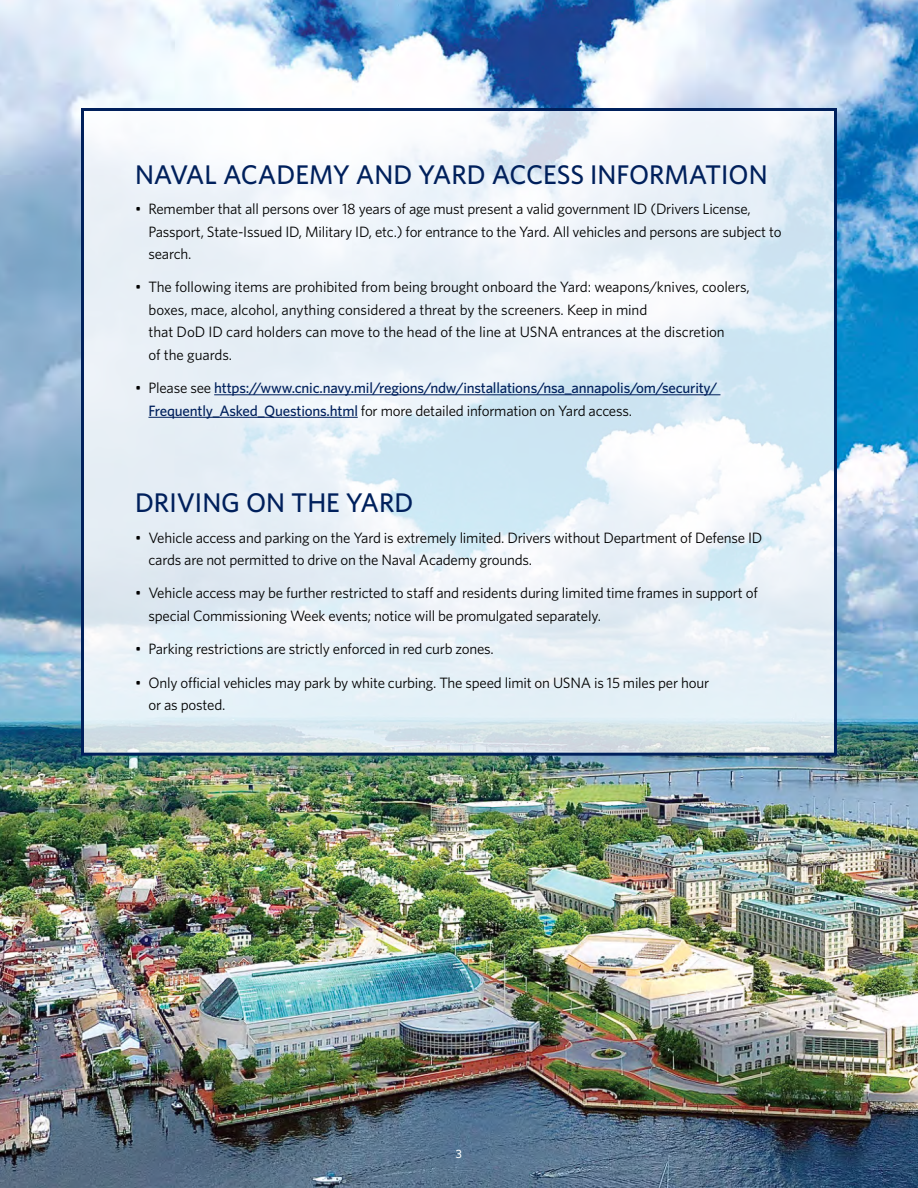
<style>
.page{position:relative;width:918px;height:1188px;background:#fff}
.page>*{position:absolute;margin:0;border:0;box-sizing:border-box;transform-origin:0 0}
.t1{font:500 27px "Whitney";color:#00205c}
.t2{font:15px/22.5px "Whitney";letter-spacing:-.015em;color:#000}
.t3{font:500 15px/22.5px "Whitney";letter-spacing:-.015em;color:#00205c}
.t4{font:500 12px "Whitney";color:#fff}
.s1{font-weight:400;color:#000}
</style>
<div class="page">
<img style="left:0;top:0;width:918px;height:1188px">
<svg style="left:85px;top:112px;width:748px;height:640px;fill:#e7f0f7"></svg>
<div style="left:81px;top:108px;width:756px;height:648px;border:3px solid #00205c"></div>
<hr style="left:214px;top:394px;width:506px;height:1px;background:#00205c">
<hr style="left:148px;top:417px;width:210px;height:1px;background:#00205c">
<h1 class="t1" style="left:135px;top:156px;width:634px">NAVAL ACADEMY AND YARD ACCESS INFORMATION</h1>
<p class="t2" style="left:148px;top:197px;width:635px;text-indent:-14px">• Remember that all persons over 18 years of age must present a valid government ID (Drivers License,<br>Passport, State-Issued ID, Military ID, etc.) for entrance to the Yard. All vehicles and persons are subject to search.</p>
<p class="t2" style="left:148px;top:276px;width:603px;text-indent:-14px">• The following items are prohibited from being brought onboard the Yard: weapons/knives, coolers, boxes, mace, alcohol, anything considered a threat by the screeners. Keep in mind<br>that DoD ID card holders can move to the head of the line at USNA entrances at the discretion<br>of the guards.</p>
<p class="t3" style="left:148px;top:377px;width:571px;text-indent:-13px"><span class="s1">• Please see</span> https://www.cnic.navy.mil/regions/ndw/installations/nsa_annapolis/om/security/<br>Frequently_Asked_Questions.html <span class="s1">for more detailed information on Yard access.</span></p>
<h1 class="t1" style="left:135px;top:485px;width:280px">DRIVING ON THE YARD</h1>
<p class="t2" style="left:148px;top:526px;width:615px;text-indent:-14px">• Vehicle access and parking on the Yard is extremely limited. Drivers without Department of Defense ID cards are not permitted to drive on the Naval Academy grounds.</p>
<p class="t2" style="left:148px;top:582px;width:611px;text-indent:-14px">• Vehicle access may be further restricted to staff and residents during limited time frames in support of special Commissioning Week events; notice will be promulgated separately.</p>
<p class="t2" style="left:135px;top:637px;width:360px">• Parking restrictions are strictly enforced in red curb zones.</p>
<p class="t2" style="left:148px;top:671px;width:562px;text-indent:-13px">• Only official vehicles may park by white curbing. The speed limit on USNA is 15 miles per hour or as posted.</p>
<p class="t4" style="left:456px;top:1146px;width:8px">3</p>
</div>
